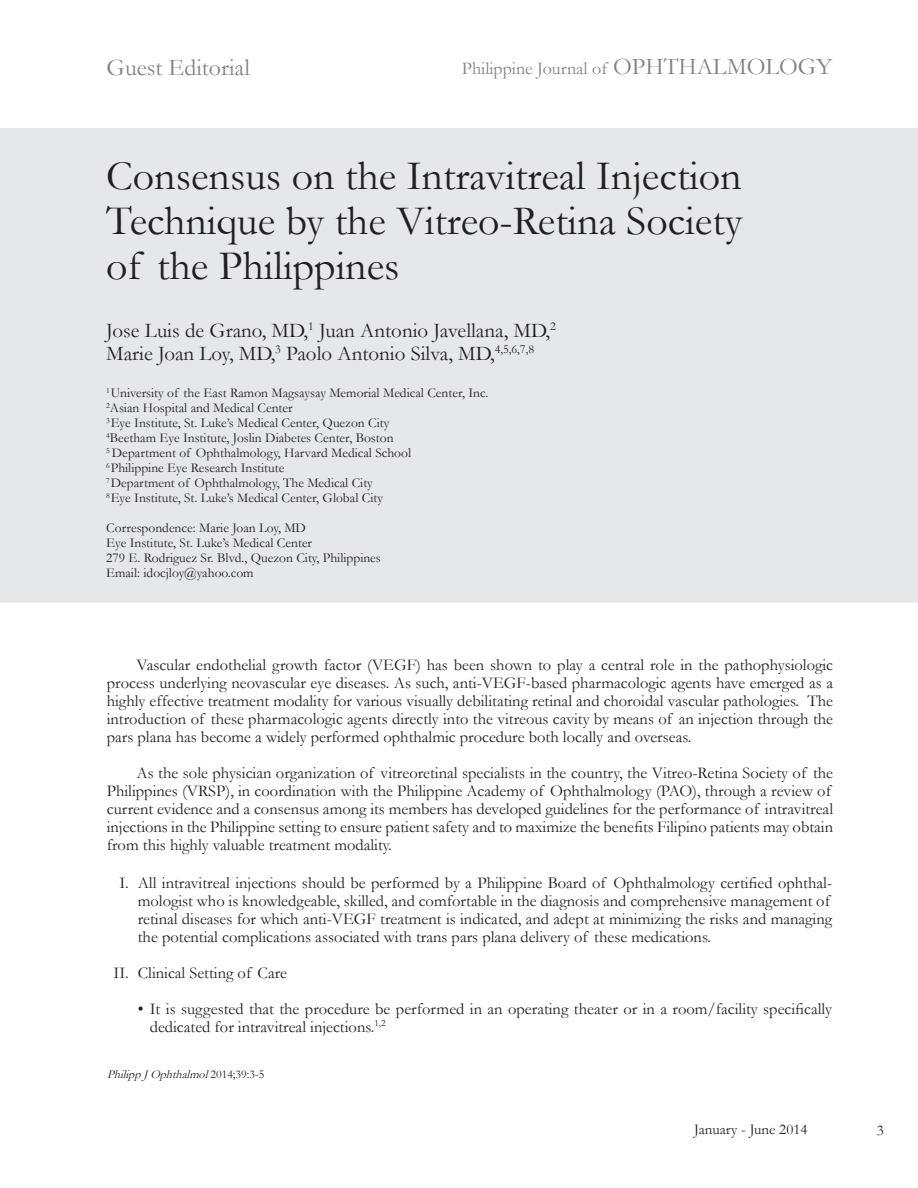
<style>
.page{position:relative;width:918px;height:1188px;background:#fff}
.page>*{position:absolute;margin:0;border:0;box-sizing:border-box;transform-origin:0 0}
.PJO_TITLE{font:42px/45px "Garamond";color:#231f20}
.PJO_Heading{font:24px "Garamond";color:#808285}
.PJO_WRITER{font:21px "Garamond";color:#231f20}
.PJO_Heading-2{font:18px "Garamond";color:#808285}
.PJO_BODY_TEXT{font:16.5px/18px "Garamond";color:#231f20}
.PJO_Page_Number{font:15px "Garamond";color:#231f20}
.PJO_HOSPITAL{font:13.5px "Garamond";color:#231f20}
.ABSTRACT{font:italic 12px "Garamond";color:#231f20}
.s1{font-size:24px}
.s2{font-style:normal}
</style>
<div class="page">
<div style="left:0;top:128px;width:918px;height:475px;background:#e6e7e9"></div>
<p class="PJO_Heading" style="left:107px;top:51px;width:145px">Guest Editorial</p>
<p class="PJO_Heading-2" style="left:462px;top:56px;width:372px">Philippine Journal of <span class="s1">OPHTHALMOLOGY</span></p>
<p class="PJO_TITLE" style="left:106px;top:152px;width:637px">Consensus on the Intravitreal Injection<br>Technique by the Vitreo-Retina Society</p>
<p class="PJO_TITLE" style="left:106px;top:242px;width:295px">of the Philippines</p>
<p class="PJO_WRITER" style="left:106px;top:317px;width:451px">Jose Luis de Grano, MD,<sup>1</sup> Juan Antonio Javellana, MD,<sup>2</sup></p>
<p class="PJO_WRITER" style="left:106px;top:339px;width:429px">Marie Joan Loy, MD,<sup>3</sup> Paolo Antonio Silva, MD,<sup>4,5,6,7,8</sup></p>
<p class="PJO_HOSPITAL" style="left:106px;top:384px;width:384px"><sup>1</sup>University of the East Ramon Magsaysay Memorial Medical Center, Inc.</p>
<p class="PJO_HOSPITAL" style="left:106px;top:399px;width:188px"><sup>2</sup>Asian Hospital and Medical Center</p>
<p class="PJO_HOSPITAL" style="left:106px;top:414px;width:285px"><sup>3</sup> Eye Institute, St. Luke’s Medical Center, Quezon City</p>
<p class="PJO_HOSPITAL" style="left:106px;top:429px;width:289px"><sup>4</sup>Beetham Eye Institute, Joslin Diabetes Center, Boston</p>
<p class="PJO_HOSPITAL" style="left:106px;top:444px;width:306px"><sup>5</sup> Department of Ophthalmology, Harvard Medical School</p>
<p class="PJO_HOSPITAL" style="left:106px;top:459px;width:180px"><sup>6</sup>Philippine Eye Research Institute</p>
<p class="PJO_HOSPITAL" style="left:106px;top:474px;width:268px"><sup>7</sup>Department of Ophthalmology, The Medical City</p>
<p class="PJO_HOSPITAL" style="left:106px;top:489px;width:278px"><sup>8</sup>Eye Institute, St. Luke’s Medical Center, Global City</p>
<p class="PJO_HOSPITAL" style="left:106px;top:519px;width:201px">Correspondence: Marie Joan Loy, MD</p>
<p class="PJO_HOSPITAL" style="left:106px;top:534px;width:207px">Eye Institute, St. Luke’s Medical Center</p>
<p class="PJO_HOSPITAL" style="left:106px;top:549px;width:276px">279 E. Rodriguez Sr. Blvd., Quezon City, Philippines</p>
<p class="PJO_HOSPITAL" style="left:106px;top:564px;width:149px">Email: idocjloy@yahoo.com</p>
<p class="PJO_BODY_TEXT" style="left:107px;top:655px;width:728px;text-align:justify;text-indent:30px">Vascular endothelial growth factor (VEGF) has been shown to play a central role in the pathophysiologic process underlying neovascular eye diseases. As such, anti-VEGF-based pharmacologic agents have emerged as a highly effective treatment modality for various visually debilitating retinal and choroidal vascular pathologies. The introduction of these pharmacologic agents directly into the vitreous cavity by means of an injection through the pars plana has become a widely performed ophthalmic procedure both locally and overseas.</p>
<p class="PJO_BODY_TEXT" style="left:107px;top:763px;width:728px;text-indent:30px">As the sole physician organization of vitreoretinal specialists in the country, the Vitreo-Retina Society of the Philippines (VRSP), in coordination with the Philippine Academy of Ophthalmology (PAO), through a review of current evidence and a consensus among its members has developed guidelines for the performance of intravitreal injections in the Philippine setting to ensure patient safety and to maximize the benefits Filipino patients may obtain from this highly valuable treatment modality.</p>
<p class="PJO_BODY_TEXT" style="left:138px;top:873px;width:696px;text-indent:-18px">I. All intravitreal injections should be performed by a Philippine Board of Ophthalmology certi-fied ophthal&shy;mologist who is knowledgeable, skilled, and comfortable in the diagnosis and comprehensive management of retinal diseases for which anti-VEGF treatment is indicated, and adept at minimizing the risks and managing the potential complications associated with trans pars plana delivery of these medications.</p>
<p class="PJO_BODY_TEXT" style="left:114px;top:963px;width:175px">II. Clinical Setting of Care</p>
<p class="PJO_BODY_TEXT" style="left:150px;top:999px;width:684px;text-indent:-12px">• It is suggested that the procedure be performed in an operating theater or in a room/facility specifically dedicated for intravitreal inject-ions.<sup>1,2</sup></p>
<p class="ABSTRACT" style="left:107px;top:1066px;width:159px">PhilippJ Ophthalmol<span class="s2">2 0 1 4 ; 3 9 : 3 - 5</span></p>
<p class="PJO_Page_Number" style="left:694px;top:1120px;width:115px">January - June 2014</p>
</div>
